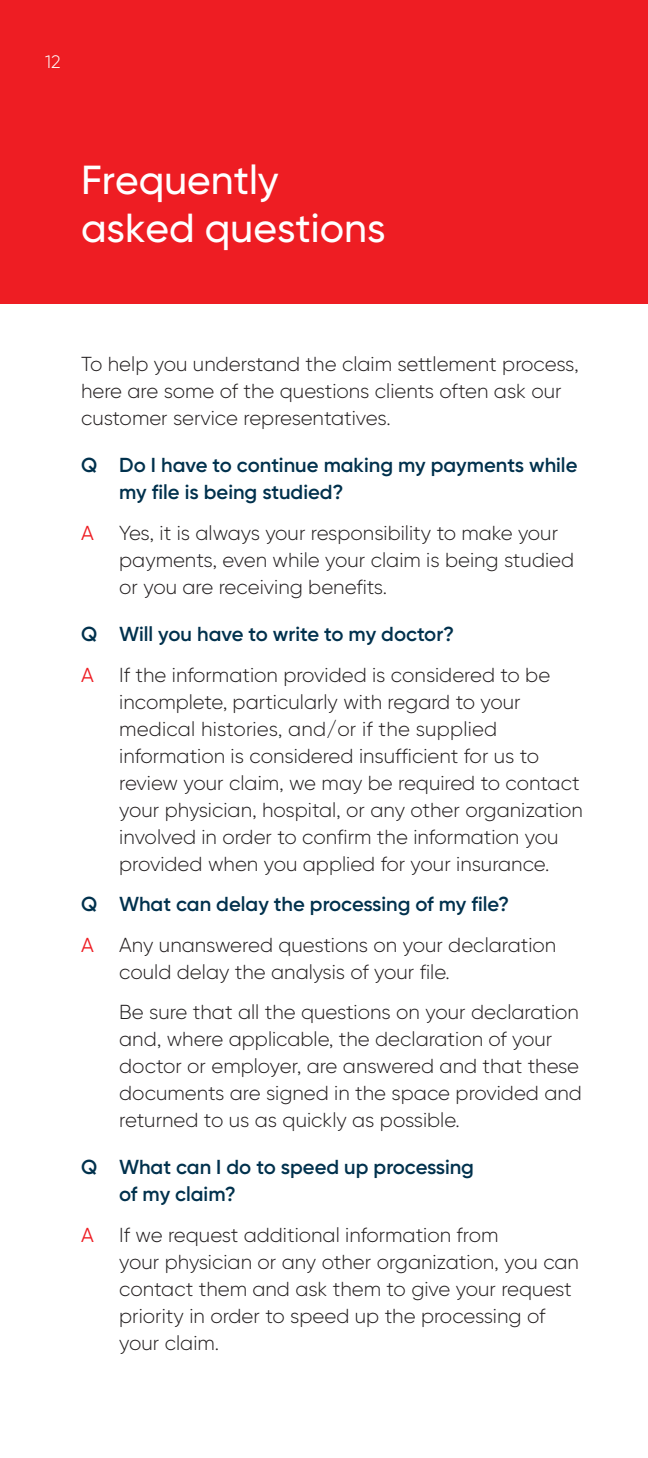
<style>
.page{position:relative;width:648px;height:1458px;background:#fff}
.page>*{position:absolute;margin:0;border:0;box-sizing:border-box;transform-origin:0 0}
.t1{font:500 40.5px/47.2px "Gilroy BN";color:#fff}
.t2{font:300 20.25px/27px "Gilroy BN";color:#231f20}
.t3{font:600 20.25px/27px "Gilroy BN";color:#00314d}
.t4{font:20.25px "Gilroy BN";color:#ee1d23}
.t5{font:300 18px "Gilroy BN";color:#fff}
</style>
<div class="page">
<div style="left:0;top:0;width:648px;height:304px;background:#ee1d23"></div>
<p class="t5" style="left:45px;top:51px;width:17px">12</p>
<h1 class="t1" style="left:81px;top:156px;width:306px">Frequently asked questions</h1>
<p class="t2" style="left:81px;top:350px;width:499px">To help you understand the claim settlement process, here are some of the questions clients often ask our customer service representatives.</p>
<p class="t3" style="left:119px;top:452px;width:460px;text-indent:-38px">Q Do I have to continue making my payments while my file is being studied?</p>
<p class="t4" style="left:81px;top:521px;width:14px">A</p>
<p class="t2" style="left:119px;top:519px;width:456px">Yes, it is always your responsibility to make your payments, even while your claim is being studied or you are receiving benefits.</p>
<p class="t3" style="left:81px;top:620px;width:375px">Q Will you have to write to my doctor?</p>
<p class="t4" style="left:81px;top:662px;width:14px">A</p>
<p class="t2" style="left:119px;top:661px;width:465px">If the information provided is considered to be incomplete, particularly with regard to your medical histories, and/or if the supplied information is considered insufficient for us to review your claim, we may be required to contact your physician, hospital, or any other organization involved in order to confirm the information you provided when you applied for your insurance.</p>
<p class="t3" style="left:81px;top:890px;width:430px">Q What can delay the processing of my file?</p>
<p class="t4" style="left:81px;top:932px;width:14px">A</p>
<p class="t2" style="left:119px;top:931px;width:439px">Any unanswered questions on your declaration could delay the analysis of your file.</p>
<p class="t2" style="left:119px;top:998px;width:464px">Be sure that all the questions on your declaration and, where applicable, the declaration of your doctor or employer, are answered and that these documents are signed in the space provided and returned to us as quickly as possible.</p>
<p class="t3" style="left:119px;top:1154px;width:356px;text-indent:-38px">Q What can I do to speed up processing of my claim?</p>
<p class="t4" style="left:81px;top:1222px;width:14px">A</p>
<p class="t2" style="left:119px;top:1221px;width:461px">If we request additional information from<br>your physician or any other organization, you can contact them and ask them to give your request priority in order to speed up the processing of your claim.</p>
</div>
